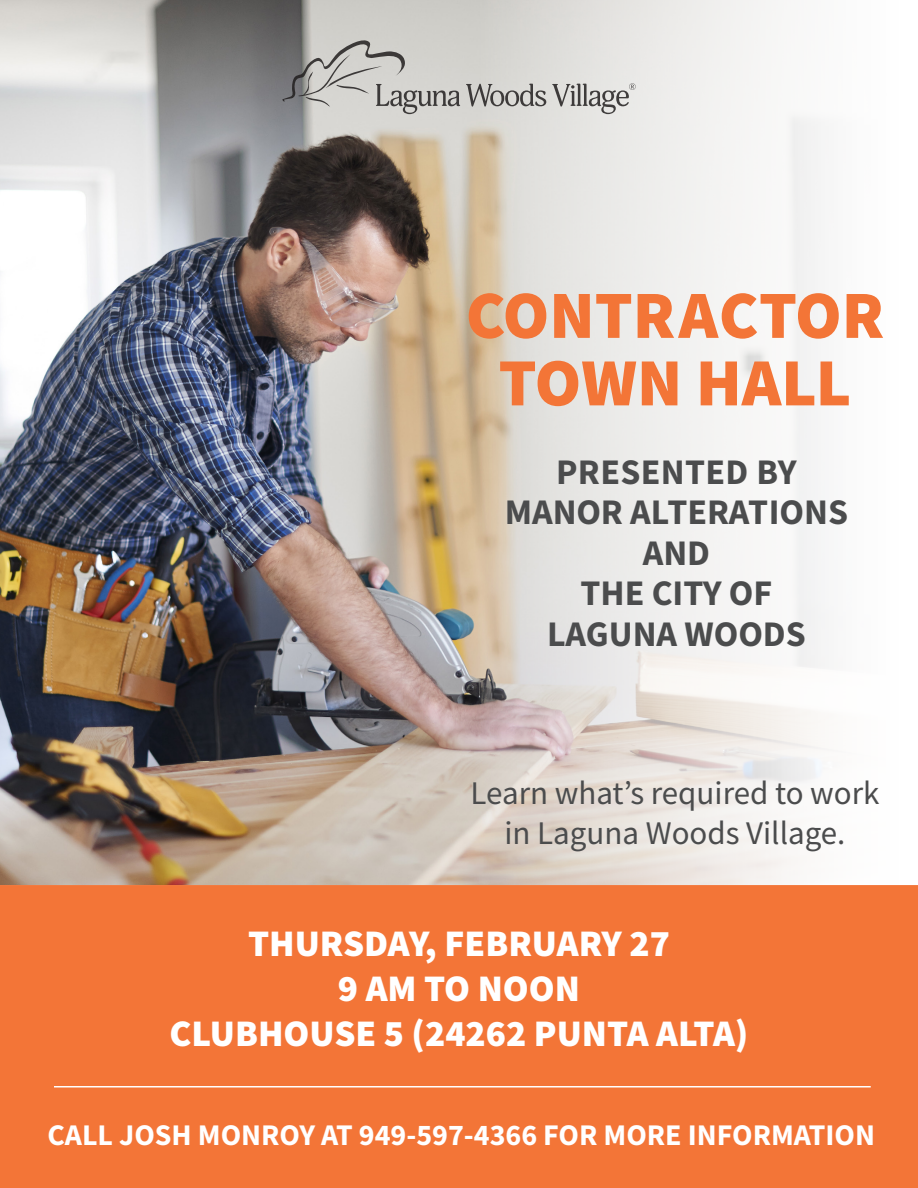
<style>
.page{position:relative;width:918px;height:1188px;background:#fff}
.page>*{position:absolute;margin:0;border:0;box-sizing:border-box;transform-origin:0 0}
.t1{font:900 67.5px "Source Sans Pro";color:#f37537}
.t2{font:900 37.5px "Source Sans Pro";color:#fff}
.t3{font:700 36px/40.5px "Source Sans Pro";color:#4b4c4d;text-align:center}
.t4{font:33px "Source Sans Pro";color:#4b4c4d}
.t5{font:700 30px "Source Sans Pro";color:#fff}
</style>
<div class="page">
<img style="left:0;top:0;width:829px;height:885px">
<svg style="left:466px;top:84px;width:80px;height:23px"></svg>
<svg style="left:552px;top:83px;width:84px;height:31px"></svg>
<svg style="left:282px;top:40px;width:178px;height:74px"></svg>
<div style="left:0;top:885px;width:918px;height:6px;background:#f37537"></div>
<div style="left:0;top:888px;width:918px;height:300px;background:#f37537"></div>
<hr style="left:54px;top:1086px;width:817px;height:2px;background:#fff">
<p class="t1" style="left:466px;top:269px;width:420px">CONTRACTOR</p>
<p class="t1" style="left:499px;top:336px;width:354px">TOWN HALL</p>
<p class="t3" style="left:556px;top:451px;width:242px">PRESENTED BY</p>
<p class="t3" style="left:505px;top:492px;width:345px">MANOR ALTERATIONS</p>
<p class="t3" style="left:643px;top:532px;width:69px">AND</p>
<p class="t3" style="left:547px;top:573px;width:260px">THE CITY OF<br>LAGUNA WOODS</p>
<p class="t4" style="left:471px;top:772px;width:410px">Learn what’s required to work</p>
<p class="t4" style="left:504px;top:812px;width:343px">in Laguna Woods Village.</p>
<p class="t2" style="left:248px;top:917px;width:423px">THURSDAY, FEBRUARY 27</p>
<p class="t2" style="left:338px;top:962px;width:244px">9 AM TO NOON</p>
<p class="t2" style="left:170px;top:1007px;width:580px">CLUBHOUSE 5 (24262 PUNTA ALTA)</p>
<p class="t5" style="left:47px;top:1114px;width:829px">CALL JOSH MONROY AT 949-597-4366 FOR MORE INFORMATION</p>
</div>
